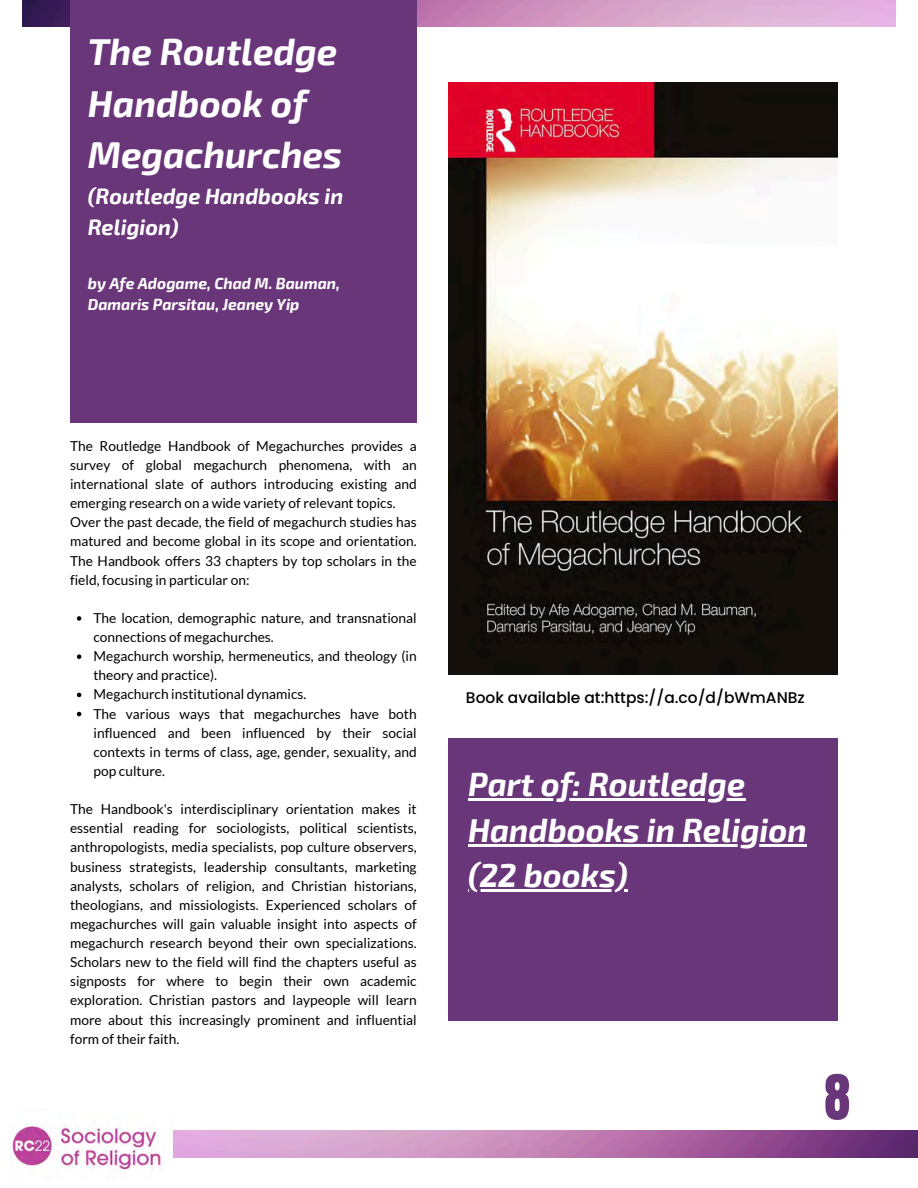
<style>
.page{position:relative;width:918px;height:1188px;background:#fff}
.page>*{position:absolute;margin:0;border:0;box-sizing:border-box;transform-origin:0 0}
.t1{font:52.5px "Anton";color:#6a367a}
.t2{font:italic 700 36.6px/51.8px "Exo 2";color:#fff}
.t3{font:italic 700 32.4px "Exo 2";color:#fff}
.t4{font:italic 700 21.6px/30.3px "Exo 2";color:#fff}
.t5{font:italic 700 15.6px/21.3px "Exo 2";color:#fff}
.t6{font:500 15.45px "Poppins";color:#000}
.t7{font:13.8px/19.2px "Lato";color:#000;text-align:justify}
</style>
<div class="page">
<img style="left:23px;top:0;width:872px;height:26px">
<div style="left:70px;top:0;width:346px;height:422px;background:#6a367a"></div>
<img style="left:10px;top:1124px;width:164px;height:47px">
<img style="left:448px;top:82px;width:389px;height:593px">
<svg style="left:77px;top:616px;width:4px;height:5px"></svg>
<svg style="left:77px;top:654px;width:4px;height:5px"></svg>
<svg style="left:77px;top:693px;width:4px;height:4px"></svg>
<svg style="left:77px;top:712px;width:4px;height:4px"></svg>
<div style="left:448px;top:739px;width:389px;height:281px;background:#6a367a"></div>
<hr style="left:468px;top:798px;width:277px;height:3px;background:#fff">
<hr style="left:468px;top:844px;width:339px;height:3px;background:#fff">
<hr style="left:468px;top:889px;width:160px;height:3px;background:#fff">
<img style="left:173px;top:1131px;width:745px;height:27px">
<p class="t2" style="left:88px;top:24px;width:256px">The Routledge<br>Handbook of<br>Megachurches</p>
<p class="t4" style="left:88px;top:180px;width:257px">(Routledge Handbooks in<br>Religion)</p>
<h1 class="t5" style="left:88px;top:272px;width:254px">by Afe Adogame, Chad M. Bauman,<br>Damaris Parsitau, Jeaney Yip</h1>
<p class="t7" style="left:70px;top:436px;width:348px">The Routledge Handbook of Megachurches provides a survey of global megachurch phenomena, with an international slate of authors introducing existing and emerging research on a wide variety of relevant topics.</p>
<p class="t7" style="left:70px;top:512px;width:348px">Over the past decade, the field of megachurch studies has matured and become global in its scope and orientation.<br>The Handbook offers 33 chapters by top scholars in the field, focusing in particular on:</p>
<p class="t7" style="left:94px;top:608px;width:325px">The location, demographic nature, and transnational connections of megachurches.</p>
<p class="t7" style="left:94px;top:646px;width:325px">Megachurch worship, hermeneutics, and theology (in theory and practice).</p>
<p class="t7" style="left:94px;top:684px;width:214px">Megachurch institutional dynamics.</p>
<p class="t7" style="left:94px;top:704px;width:325px">The various ways that megachurches have both influenced and been influenced by their social contexts in terms of class, age, gender, sexuality, and pop culture.</p>
<p class="t7" style="left:70px;top:799px;width:348px">The Handbook's interdisciplinary orientation makes it essential reading for sociologists, political scientists, anthropologists, media specialists, pop culture observers, business strategists, leadership consultants, marketing analysts, scholars of religion, and Christian historians, theologians, and missiologists. Experienced scholars of megachurches will gain valuable insight into aspects of megachurch research beyond their own specializations.<br>Scholars new to the field will find the chapters useful as signposts for where to begin their own academic exploration. Christian pastors and laypeople will learn more about this increasingly prominent and influential form of their faith.</p>
<h3 class="t6" style="left:466px;top:687px;width:340px">Book available at:https://a.co/d/bWmANBz</h3>
<p class="t3" style="left:468px;top:763px;width:279px">Part of: Routledge</p>
<h2 class="t3" style="left:468px;top:809px;width:340px">Handbooks in Religion</h2>
<p class="t3" style="left:468px;top:855px;width:161px">(22 books)</p>
<p class="t1" style="left:824px;top:1060px;width:27px">8</p>
</div>
